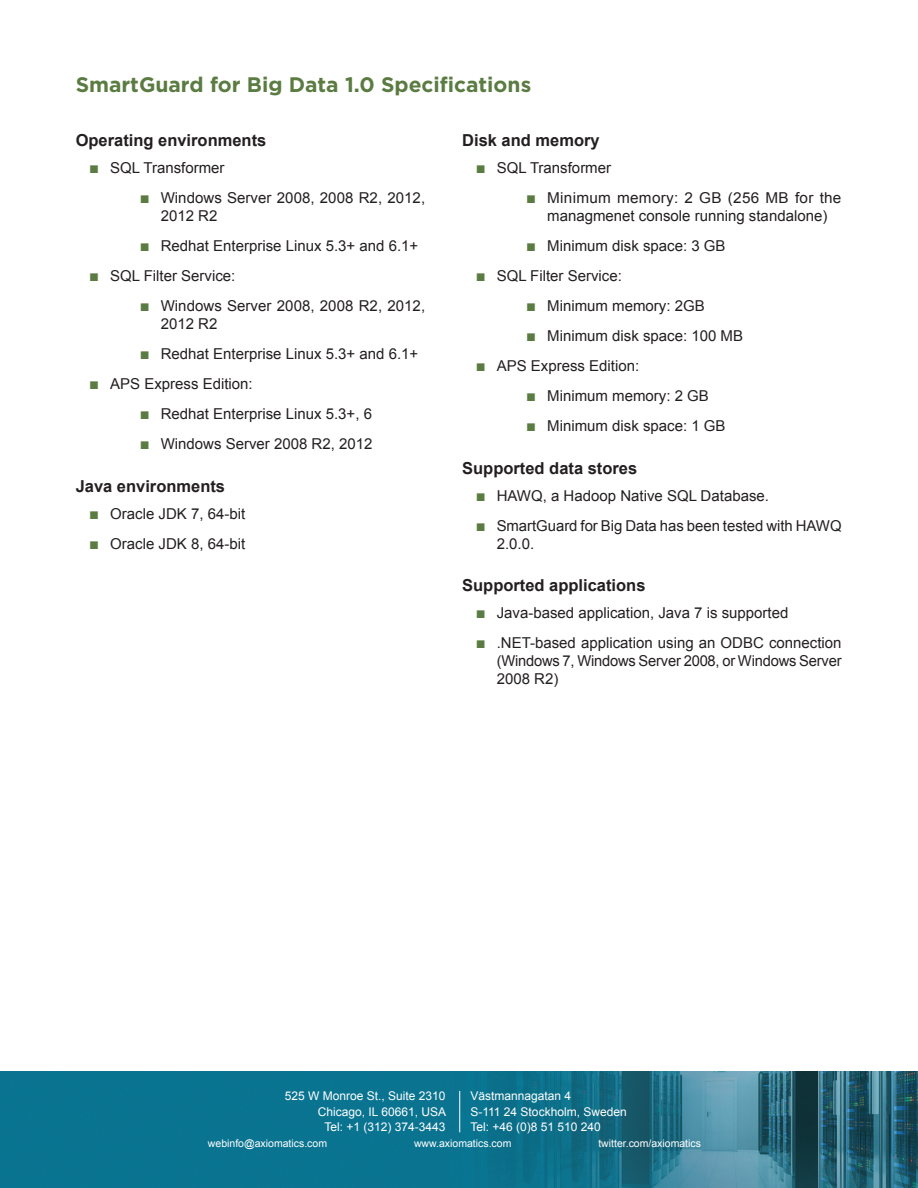
<style>
.page{position:relative;width:918px;height:1188px;background:#fff}
.page>*{position:absolute;margin:0;border:0;box-sizing:border-box;transform-origin:0 0}
.t1{font:700 21px "Gotham";color:#5a7b41}
.Header_4{font:700 16.5px "Arial";color:#231f20}
.t2{font:15px/18px "Arial";color:#231f20}
.t3{font:12px/15.5px "Arial";color:#fff;text-align:right}
.t4{font:10.5px "Arial";color:#fff}
.s1{font-size:16.5px;color:#5a7b41}
</style>
<div class="page">
<img style="left:0;top:1071px;width:918px;height:117px">
<hr style="left:459px;top:1091px;width:1px;height:41px;background:#fff">
<p class="t1" style="left:76px;top:73px;width:457px">SmartGuard for Big Data 1.0 Specifications</p>
<p class="Header_4" style="left:76px;top:129px;width:192px">Operating environments</p>
<p class="t2" style="left:89px;top:159px;width:137px"><span class="s1">■</span> SQL Transformer</p>
<p class="t2" style="left:161px;top:189px;width:266px;text-indent:-21px"><span class="s1">■</span> Windows Server 2008, 2008 R2, 2012,<br>2012 R2</p>
<p class="t2" style="left:140px;top:237px;width:280px"><span class="s1">■</span> Redhat Enterprise Linux 5.3+ and 6.1+</p>
<p class="t2" style="left:89px;top:267px;width:148px"><span class="s1">■</span> SQL Filter Service:</p>
<p class="t2" style="left:161px;top:297px;width:266px;text-indent:-21px"><span class="s1">■</span> Windows Server 2008, 2008 R2, 2012,<br>2012 R2</p>
<p class="t2" style="left:140px;top:345px;width:280px"><span class="s1">■</span> Redhat Enterprise Linux 5.3+ and 6.1+</p>
<p class="t2" style="left:89px;top:375px;width:165px"><span class="s1">■</span> APS Express Edition:</p>
<p class="t2" style="left:140px;top:405px;width:234px"><span class="s1">■</span> Redhat Enterprise Linux 5.3+, 6</p>
<p class="t2" style="left:140px;top:435px;width:234px"><span class="s1">■</span> Windows Server 2008 R2, 2012</p>
<p class="Header_4" style="left:76px;top:475px;width:151px">Java environments</p>
<p class="t2" style="left:89px;top:504px;width:158px"><span class="s1">■</span> Oracle JDK 7, 64-bit</p>
<p class="t2" style="left:89px;top:534px;width:158px"><span class="s1">■</span> Oracle JDK 8, 64-bit</p>
<p class="Header_4" style="left:462px;top:129px;width:139px">Disk and memory</p>
<p class="t2" style="left:476px;top:159px;width:137px"><span class="s1">■</span> SQL Transformer</p>
<p class="t2" style="left:526px;top:189px;width:317px;text-align:center"><span class="s1">■</span> Minimum memory: 2 GB (256 MB for the managmenet console running standalone)</p>
<p class="t2" style="left:526px;top:237px;width:201px"><span class="s1">■</span> Minimum disk space: 3 GB</p>
<p class="t2" style="left:476px;top:267px;width:148px"><span class="s1">■</span> SQL Filter Service:</p>
<p class="t2" style="left:526px;top:297px;width:180px"><span class="s1">■</span> Minimum memory: 2GB</p>
<p class="t2" style="left:526px;top:327px;width:218px"><span class="s1">■</span> Minimum disk space: 100 MB</p>
<p class="t2" style="left:476px;top:357px;width:165px"><span class="s1">■</span> APS Express Edition:</p>
<p class="t2" style="left:526px;top:387px;width:184px"><span class="s1">■</span> Minimum memory: 2 GB</p>
<p class="t2" style="left:526px;top:417px;width:201px"><span class="s1">■</span> Minimum disk space: 1 GB</p>
<p class="Header_4" style="left:462px;top:457px;width:177px">Supported data stores</p>
<p class="t2" style="left:476px;top:486px;width:295px"><span class="s1">■</span> HAWQ, a Hadoop Native SQL Database.</p>
<p class="t2" style="left:497px;top:516px;width:346px;text-indent:-21px"><span class="s1">■</span> SmartGuard for Big Data has been tested with HAWQ<br>2.0.0.</p>
<p class="Header_4" style="left:462px;top:574px;width:185px">Supported applications</p>
<p class="t2" style="left:476px;top:604px;width:314px"><span class="s1">■</span> Java-based application, Java 7 is supported</p>
<p class="t2" style="left:497px;top:634px;width:346px;text-align:justify;text-indent:-21px"><span class="s1">■</span> .NET-based application using an ODBC connection (Windows 7, Windows Server 2008, or Windows Server 2008 R2)</p>
<p class="t3" style="left:285px;top:1088px;width:163px">525 W Monroe St., Suite 2310<br>Chicago, IL 60661, USA<br>Tel: +1 (312) 374-3443</p>
<p class="t3" style="left:470px;top:1088px;width:158px;text-align:left">Västmannagatan 4<br>S-111 24 Stockholm, Sweden<br>Tel: +46 (0)8 51 510 240</p>
<p class="t4" style="left:208px;top:1136px;width:121px">webinfo@axiomatics.com</p>
<p class="t4" style="left:414px;top:1136px;width:99px">www.axiomatics.com</p>
<p class="t4" style="left:598px;top:1136px;width:104px">twitter.com/axiomatics</p>
</div>
